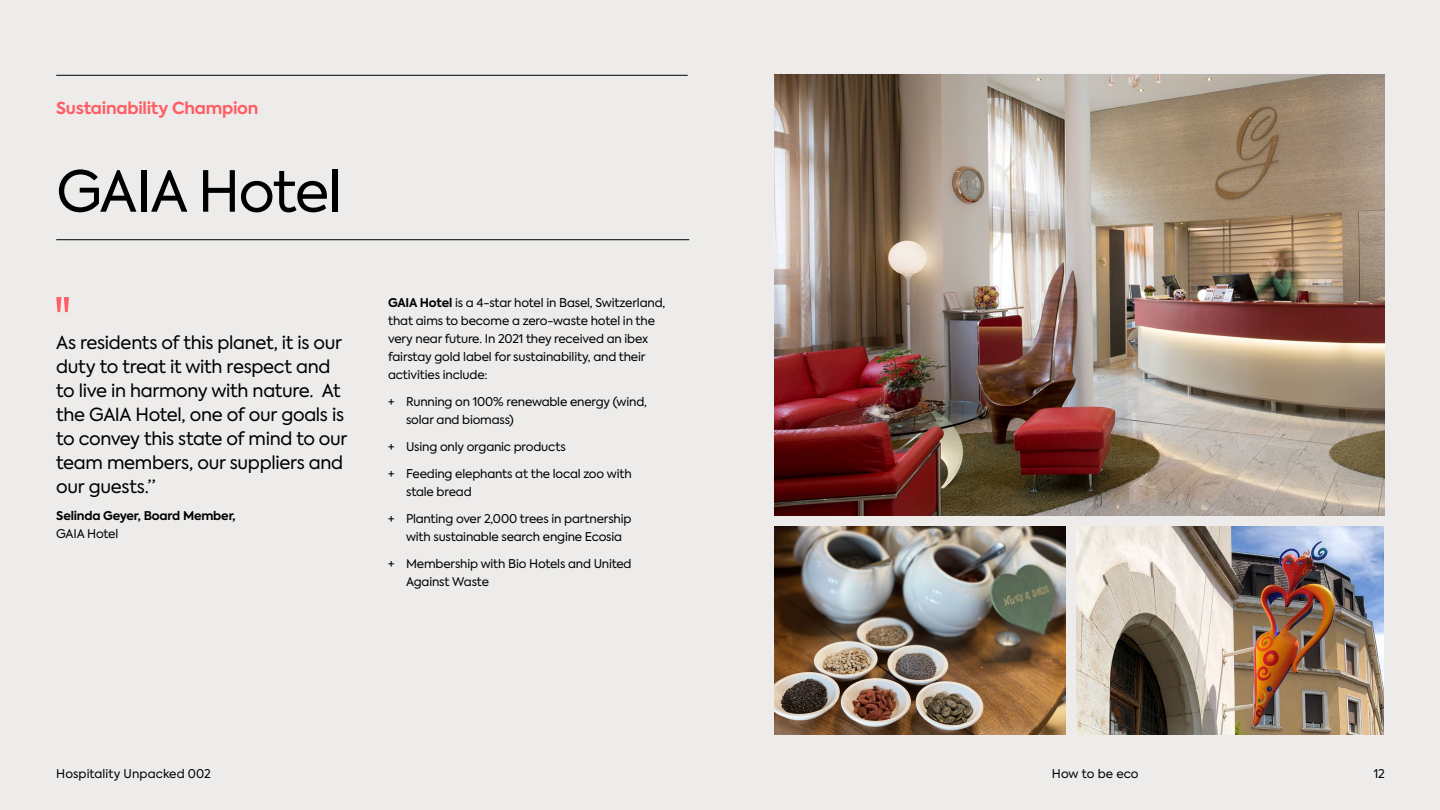
<style>
.page{position:relative;width:1440px;height:810px;background:#fff}
.page>*{position:absolute;margin:0;border:0;box-sizing:border-box;transform-origin:0 0}
.t1{font:56.25px "Axiforma";letter-spacing:-.03em;color:#000}
.t2{font:18px/24px "Axiforma";letter-spacing:-.02em;color:#000}
.t3{font:700 16.5px "Axiforma";letter-spacing:-.015em;color:#ff5e63}
.t4{font:12px/18px "Axiforma";letter-spacing:-.015em;color:#000}
.t5{font:12px "Axiforma";letter-spacing:.005em;color:#000}
.t6{font:700 12px "Axiforma";letter-spacing:-.01em;color:#000}
.s1{font-weight:700}
</style>
<div class="page">
<div style="left:0;top:0;width:1439px;height:810px;background:#edeceb"></div>
<svg style="left:56px;top:297px;width:13px;height:15px"></svg>
<hr style="left:56px;top:75px;width:632px;height:1px;background:#000">
<hr style="left:56px;top:240px;width:633px;height:1px;background:#000">
<img style="left:775px;top:75px;width:610px;height:440px">
<img style="left:775px;top:526px;width:290px;height:208px">
<img style="left:1076px;top:526px;width:308px;height:208px">
<h3 class="t3" style="left:56px;top:97px;width:204px">Sustainability Champion</h3>
<h1 class="t1" style="left:56px;top:155px;width:287px">GAIA Hotel</h1>
<h2 class="t2" style="left:56px;top:331px;width:293px">As residents of this planet, it is our duty to treat it with respect and to live in harmony with nature. At the GAIA Hotel, one of our goals is to convey this state of mind to our team members, our suppliers and our guests.”</h2>
<p class="t6" style="left:56px;top:507px;width:181px">Selinda Geyer, Board Member,</p>
<p class="t4" style="left:56px;top:525px;width:64px">GAIA Hotel</p>
<p class="t4" style="left:388px;top:294px;width:279px"><span class="s1">GAIA Hotel</span> is a 4-star hotel in Basel, Switzerland, that aims to become a zero-waste hotel in the very near future. In 2021 they received an ibex fairstay gold label for sustainability, and their activities include:</p>
<p class="t4" style="left:406px;top:393px;width:242px;text-indent:-18px">+ Running on 100% renewable energy (wind, solar and biomass)</p>
<p class="t4" style="left:388px;top:438px;width:179px">+ Using only organic products</p>
<p class="t4" style="left:406px;top:465px;width:227px;text-indent:-18px">+ Feeding elephants at the local zoo with stale bread</p>
<p class="t4" style="left:406px;top:510px;width:227px;text-indent:-18px">+ Planting over 2,000 trees in partnership with sustainable search engine Ecosia</p>
<p class="t4" style="left:406px;top:555px;width:227px;text-indent:-18px">+ Membership with Bio Hotels and United<br>Against Waste</p>
<p class="t5" style="left:56px;top:766px;width:156px">Hospitality Unpacked 002</p>
<p class="t5" style="left:1052px;top:766px;width:88px">How to be eco</p>
<p class="t4" style="left:1374px;top:765px;width:12px">12</p>
</div>
